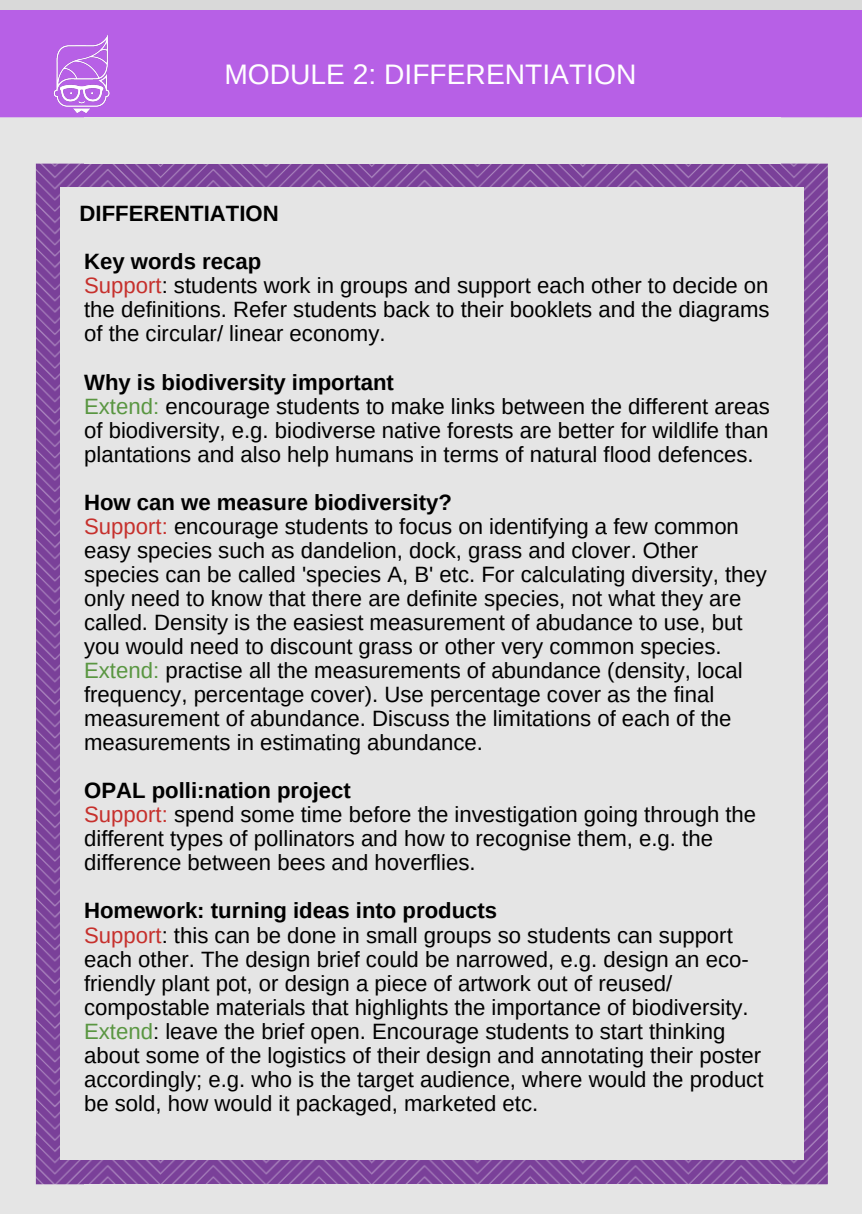
<style>
.page{position:relative;width:862px;height:1214px;background:#fff}
.page>*{position:absolute;margin:0;border:0;box-sizing:border-box;transform-origin:0 0}
.t1{font:28.2px "Arimo";color:#fff}
.t2{font:22.2px/24px "Arimo";color:#000}
.t3{font:700 22.2px "Arimo";color:#000}
.s1{font-weight:700}
.s2{color:#c6302c}
.s3{color:#599641}
</style>
<div class="page">
<svg style="left:770px;top:0;width:92px;height:11px"></svg>
<svg style="left:0;top:0;width:93px;height:11px"></svg>
<div style="left:93px;top:0;width:677px;height:11px;background:#d9d9d9"></div>
<img style="left:36px;top:164px;width:792px;height:1020px">
<div style="left:0;top:11px;width:862px;height:106px;background:#b760e6"></div>
<div style="left:80px;top:209px;width:702px;height:928px;background:#e5e5e5"></div>
<svg style="left:775px;top:1131px;width:87px;height:82px;background:#c6b6cf"></svg>
<div style="left:0;top:211px;width:36px;height:924px;background:#e5e5e5"></div>
<div style="left:60px;top:214px;width:29px;height:921px;background:#e5e5e5"></div>
<svg style="left:0;top:1131px;width:89px;height:82px;background:#c8b9d1"></svg>
<div style="left:828px;top:211px;width:34px;height:926px;background:#e5e5e5"></div>
<div style="left:775px;top:211px;width:29px;height:926px;background:#e5e5e5"></div>
<div style="left:84px;top:1184px;width:696px;height:29px;background:#e5e5e5"></div>
<div style="left:84px;top:1131px;width:694px;height:29px;background:#e5e5e5"></div>
<svg style="left:775px;top:117px;width:87px;height:99px;background:#cbbdd2"></svg>
<div style="left:775px;top:187px;width:29px;height:29px;background:#e5e5e5"></div>
<svg style="left:0;top:117px;width:89px;height:99px;background:#cbbdd3"></svg>
<div style="left:60px;top:187px;width:29px;height:29px;background:#e5e5e5"></div>
<div style="left:84px;top:117px;width:696px;height:47px;background:#e5e5e5"></div>
<div style="left:84px;top:187px;width:694px;height:29px;background:#e5e5e5"></div>
<img style="left:38px;top:35px;width:90px;height:81px">
<p class="t1" style="left:224px;top:59px;width:413px">MODULE 2: DIFFERENTIATION</p>
<p class="t3" style="left:80px;top:201px;width:201px">DIFFERENTIATION</p>
<p class="t2" style="left:84px;top:249px;width:687px"><span class="s1">Key words recap<br></span><span class="s2">Support</span>: students work in groups and support each other to decide on the definitions. Refer students back to their booklets and the diagrams of the circular/ linear economy.</p>
<p class="t2" style="left:84px;top:370px;width:687px"><span class="s1">Why is biodiversity important<br></span><span class="s3">Extend:</span> encourage students to make links between the different areas of biodiversity, e.g. biodiverse native forests are better for wildlife than plantations and also help humans in terms of natural flood defences.</p>
<p class="t2" style="left:84px;top:490px;width:684px"><span class="s1">How can we measure biodiversity?<br></span><span class="s2">Support:</span> encourage students to focus on identifying a few common easy species such as dandelion, dock, grass and clover. Other species can be called 'species A, B' etc. For calculating diversity, they only need to know that there are definite species, not what they are called. Density is the easiest measurement of abudance to use, but you would need to discount grass or other very common species.<br><span class="s3">Extend:</span> practise all the measurements of abundance (density, local frequency, percentage cover). Use percentage cover as the final measurement of abundance. Discuss the limitations of each of the measurements in estimating abundance.</p>
<p class="t2" style="left:84px;top:778px;width:673px"><span class="s1">OPAL polli:nation project<br></span><span class="s2">Support:</span> spend some time before the investigation going through the different types of pollinators and how to recognise them, e.g. the difference between bees and hoverflies.</p>
<p class="t2" style="left:84px;top:898px;width:681px"><span class="s1">Homework: turning ideas into products<br></span><span class="s2">Support</span>: this can be done in small groups so students can support each other. The design brief could be narrowed, e.g. design an eco&shy;friendly plant pot, or design a piece of artwork out of reused/ compostable materials that highlights the importance of biodiversity.<br><span class="s3">Extend</span>: leave the brief open. Encourage students to start thinking about some of the logistics of their design and annotating their poster accordingly; e.g. who is the target audience, where would the product be sold, how would it packaged, marketed etc.</p>
</div>
